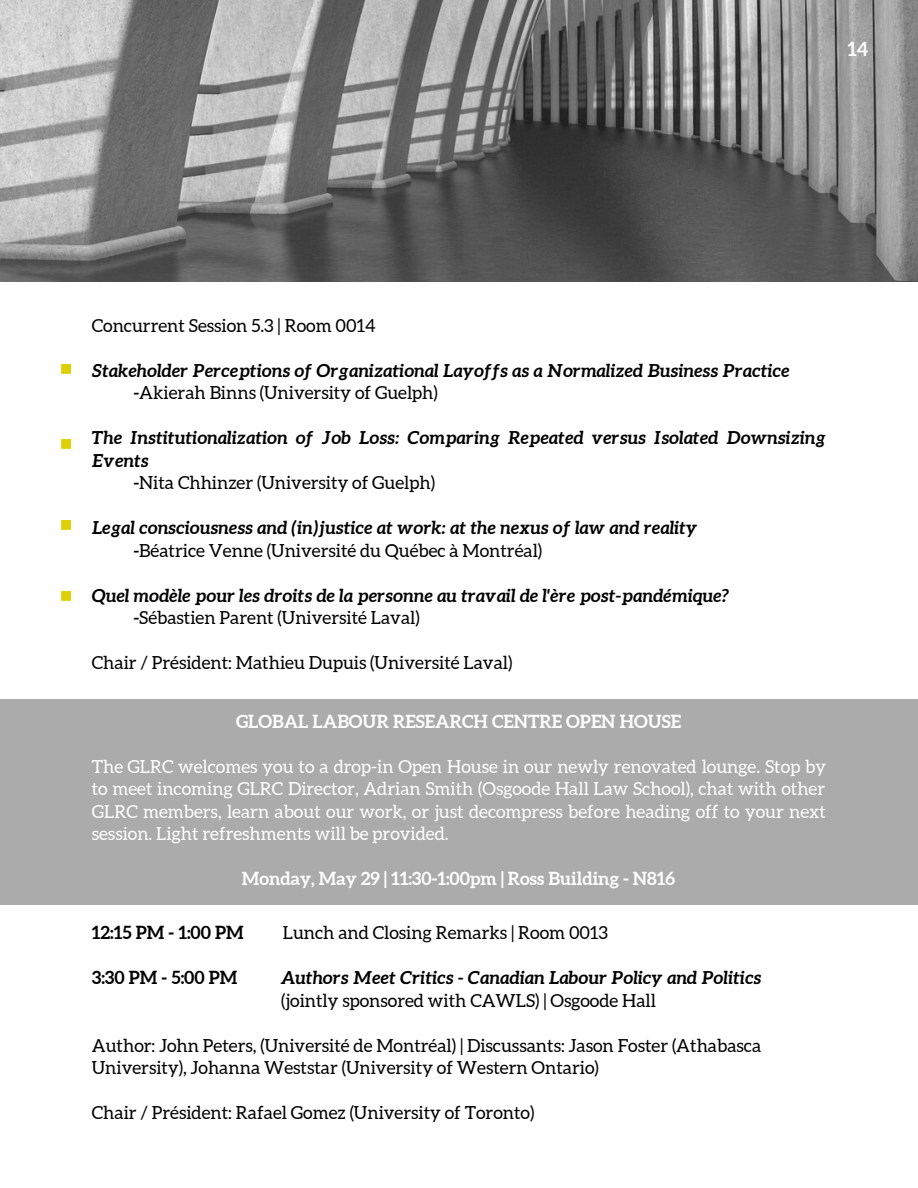
<style>
.page{position:relative;width:918px;height:1188px;background:#fff}
.page>*{position:absolute;margin:0;border:0;box-sizing:border-box;transform-origin:0 0}
.t1{font:700 19.5px "Aleo";color:#fff}
.t2{font:18px/22.5px "Aleo";color:#000}
.t3{font:italic 700 18px/22.5px "Aleo";color:#000}
.t4{font:18px/22.5px "Aleo";color:#fff;text-align:justify}
.t5{font:700 18px "Aleo";color:#fff}
.t6{font:700 18px "Aleo";color:#000}
.s1{font-weight:700;font-style:italic}
</style>
<div class="page">
<svg style="left:61px;top:439px;width:10px;height:10px"></svg>
<svg style="left:61px;top:520px;width:10px;height:10px"></svg>
<svg style="left:61px;top:364px;width:10px;height:10px"></svg>
<svg style="left:61px;top:591px;width:10px;height:10px"></svg>
<img style="left:0;top:0;width:918px;height:281px">
<div style="left:0;top:699px;width:918px;height:206px;background:#ababab"></div>
<p class="t1" style="left:848px;top:38px;width:22px">14</p>
<p class="t2" style="left:92px;top:314px;width:285px">Concurrent Session 5.3 | Room 0014</p>
<p class="t3" style="left:92px;top:359px;width:699px">Stakeholder Perceptions of Organizational Layoffs as a Normalized Business Practice</p>
<p class="t2" style="left:133px;top:382px;width:306px"><span class="s1">-</span>Akierah Binns (University of Guelph)</p>
<p class="t3" style="left:92px;top:427px;width:736px">The Institutionalization of Job Loss: Comparing Repeated versus Isolated Downsizing<br>Events</p>
<p class="t2" style="left:133px;top:472px;width:303px"><span class="s1">-</span>Nita Chhinzer (University of Guelph)</p>
<p class="t3" style="left:92px;top:517px;width:607px">Legal consciousness and (in)justice at work: at the nexus of law and reality</p>
<p class="t2" style="left:133px;top:539px;width:410px"><span class="s1">-</span>Béatrice Venne (Université du Québec à Montréal)</p>
<p class="t3" style="left:92px;top:584px;width:639px">Quel modèle pour les droits de la personne au travail de l'ère post-pandémique?</p>
<p class="t2" style="left:133px;top:607px;width:288px"><span class="s1">-</span>Sébastien Parent (Université Laval)</p>
<p class="t2" style="left:92px;top:652px;width:422px">Chair / Président: Mathieu Dupuis (Université Laval)</p>
<p class="t5" style="left:236px;top:711px;width:447px">GLOBAL LABOUR RESEARCH CENTRE OPEN HOUSE</p>
<p class="t4" style="left:92px;top:755px;width:736px">The GLRC welcomes you to a drop-in Open House in our newly renovated lounge. Stop by to meet incoming GLRC Director, Adrian Smith (Osgoode Hall Law School), chat with other GLRC members, learn about our work, or just decompress before heading off to your next session. Light refreshments will be provided.</p>
<p class="t5" style="left:242px;top:868px;width:435px">Monday, May 29 | 11:30-1:00pm | Ross Building - N816</p>
<p class="t6" style="left:92px;top:923px;width:154px">12:15 PM - 1:00 PM</p>
<p class="t2" style="left:283px;top:922px;width:327px">Lunch and Closing Remarks | Room 0013</p>
<p class="t6" style="left:92px;top:968px;width:147px">3:30 PM - 5:00 PM</p>
<p class="t3" style="left:281px;top:967px;width:482px">Authors Meet Critics - Canadian Labour Policy and Politics</p>
<p class="t2" style="left:281px;top:989px;width:376px">(jointly sponsored with CAWLS) | Osgoode Hall</p>
<p class="t2" style="left:92px;top:1034px;width:671px">Author: John Peters, (Université de Montréal) | Discussants: Jason Foster (Athabasca<br>University), Johanna Weststar (University of Western Ontario)</p>
<p class="t2" style="left:92px;top:1102px;width:444px">Chair / Président: Rafael Gomez (University of Toronto)</p>
</div>
